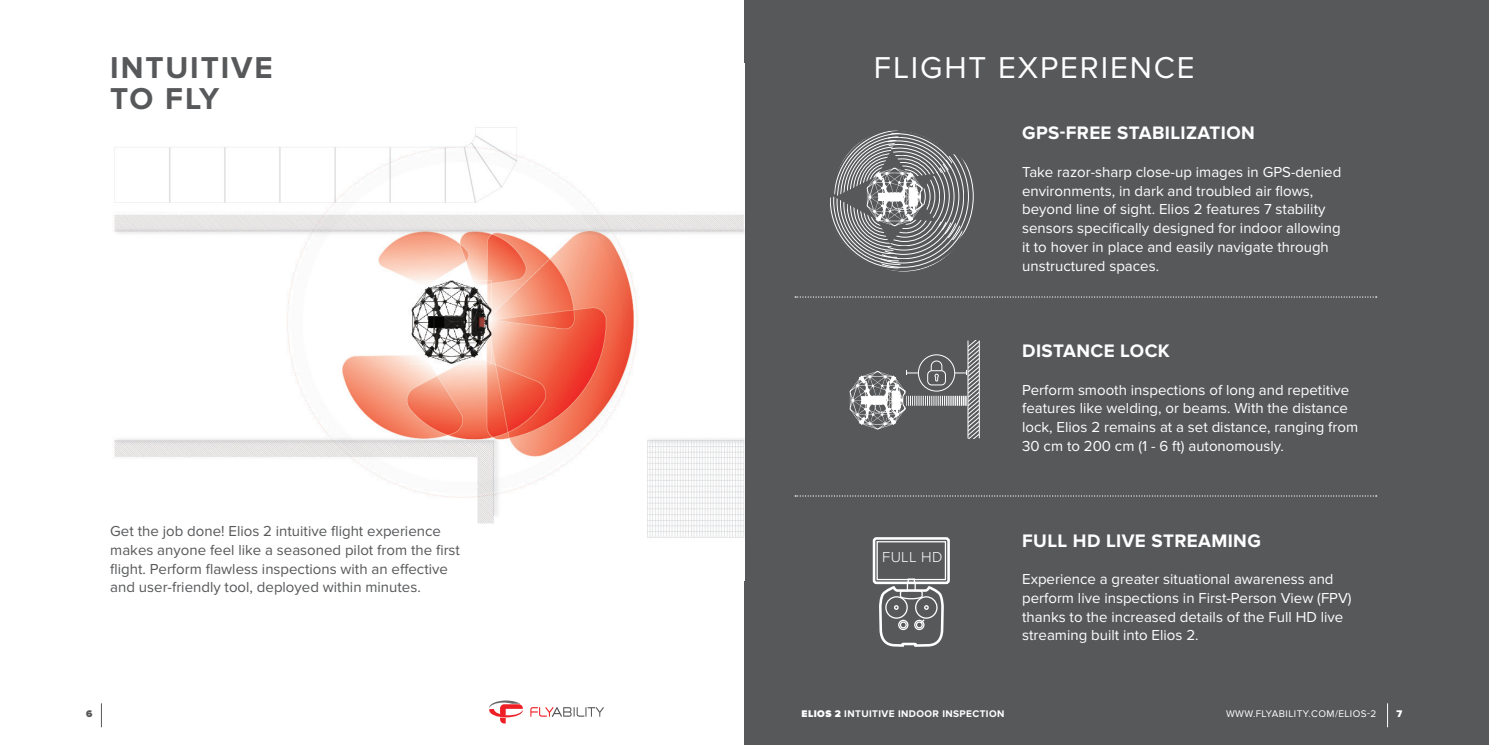
<style>
.page{position:relative;width:1489px;height:745px;background:#fff}
.page>*{position:absolute;margin:0;border:0;box-sizing:border-box;transform-origin:0 0}
.title_bold{font:31.25px "Proxima Nova";letter-spacing:.06em;color:#fff}
.title_bold-2{font:700 31.25px "Proxima Nova";letter-spacing:.06em;color:#57585a}
.text_small_titles{font:700 18.75px "Proxima Nova";letter-spacing:.02em;color:#fff}
.text{font:15px/18.8px "Proxima Nova";color:#fff}
.text-2{font:15px/18.8px "Proxima Nova";color:#57585a}
.text_small_titles-2{font:300 15px "Proxima Nova";letter-spacing:.02em;color:#fff}
.t1{font:700 10px "Proxima Nova";letter-spacing:.04em;color:#fff}
.t2{font:10px "Proxima Nova";letter-spacing:.04em;color:#fff}
.t3{font:900 10px "Proxima Nova";color:#57585a}
.t4{font:900 10px "Proxima Nova";color:#fff}
.s1{font-weight:900}
</style>
<div class="page">
<div style="left:744px;top:0;width:744px;height:744px;background:#57585a"></div>
<svg style="left:795px;top:296px;width:581px;height:1px"></svg>
<svg style="left:795px;top:495px;width:582px;height:1px"></svg>
<img style="left:114px;top:127px;width:630px;height:411px">
<svg style="left:830px;top:130px;width:143px;height:141px"></svg>
<hr style="left:978px;top:340px;width:1px;height:98px;background:#fff">
<svg style="left:849px;top:340px;width:129px;height:98px"></svg>
<div style="left:872px;top:537px;width:77px;height:46px;border:3px solid #fff;border-radius:2px"></div>
<div style="left:876px;top:540px;width:70px;height:40px;border:1px solid #fff"></div>
<svg style="left:877px;top:577px;width:68px;height:70px"></svg>
<svg style="left:101px;top:703px;width:1px;height:23px"></svg>
<svg style="left:489px;top:700px;width:34px;height:23px"></svg>
<svg style="left:530px;top:707px;width:73px;height:9px"></svg>
<p class="title_bold-2" style="left:110px;top:49px;width:164px">INTUITIVE</p>
<p class="title_bold-2" style="left:110px;top:81px;width:111px">TO FLY</p>
<p class="text-2" style="left:110px;top:521px;width:351px">Get the job done! Elios 2 intuitive flight experience makes anyone feel like a seasoned pilot from the first flight. Perform flawless inspections with an effective and user-friendly tool, deployed within minutes.</p>
<p class="title_bold" style="left:873px;top:49px;width:322px">FLIGHT EXPERIENCE</p>
<p class="text_small_titles" style="left:1022px;top:122px;width:234px">GPS-FREE STABILIZATION</p>
<p class="text" style="left:1022px;top:162px;width:320px">Take razor-sharp close-up images in GPS-denied environments, in dark and troubled air flows,</p>
<p class="text" style="left:1022px;top:200px;width:320px">beyond line of sight. Elios 2 features 7 stability sensors specifically designed for indoor allowing it to hover in place and easily navigate through unstructured spaces.</p>
<p class="text_small_titles-2" style="left:882px;top:548px;width:62px">FULL HD</p>
<p class="text_small_titles" style="left:1022px;top:340px;width:149px">DISTANCE LOCK</p>
<p class="text" style="left:1022px;top:380px;width:337px">Perform smooth inspections of long and repetitive features like welding, or beams. With the distance lock, Elios 2 remains at a set distance, ranging from 30 cm to 200 cm (1 - 6 ft) autonomously.</p>
<p class="text_small_titles" style="left:1022px;top:529px;width:240px">FULL HD LIVE STREAMING</p>
<p class="text" style="left:1022px;top:569px;width:331px">Experience a greater situational awareness and perform live inspections in First-Person View (FPV) thanks to the increased details of the Full HD live streaming built into Elios 2.</p>
<p class="t3" style="left:86px;top:707px;width:8px">6</p>
<p class="t1" style="left:801px;top:707px;width:204px"><span class="s1">ELIOS 2</span> INTUITIVE INDOOR INSPECTION</p>
<p class="t2" style="left:1225px;top:707px;width:152px">WWW.FLYABILITY.COM/ELIOS-2</p>
<p class="t4" style="left:1396px;top:707px;width:7px">7</p>
</div>
